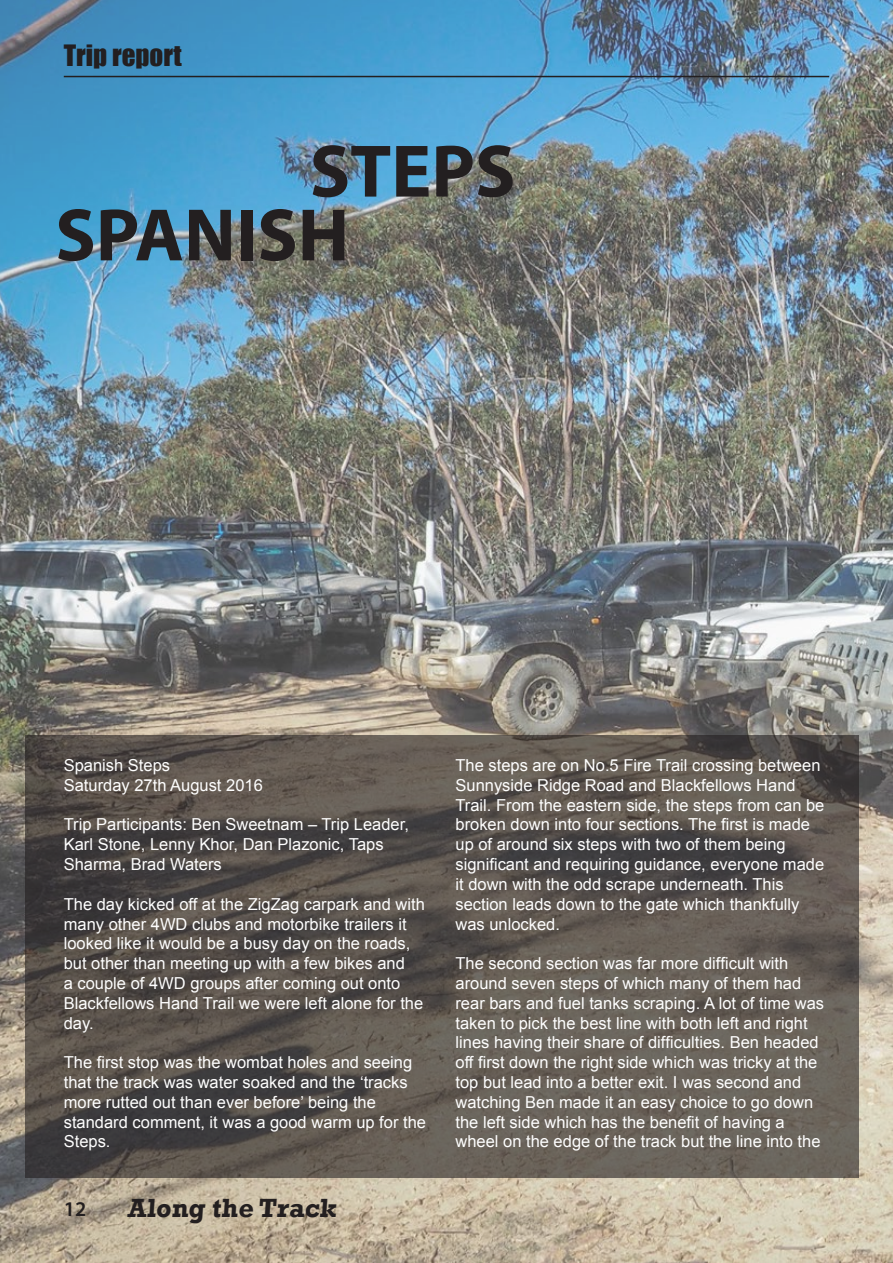
<style>
.page{position:relative;width:893px;height:1263px;background:#fff}
.page>*{position:absolute;margin:0;border:0;box-sizing:border-box;transform-origin:0 0}
.t1{font:700 75px "Myriad Pro";color:#231f20}
.t2{font:700 27px "Rockwell";color:#231f20}
.t3{font:27px "Impact";color:#231f20}
.t4{font:600 21px "Myriad Pro";color:#231f20}
.t5{font:16.5px/19.8px "Arial";color:#fff}
</style>
<div class="page">
<img style="left:0;top:0;width:893px;height:1263px">
<svg style="left:26px;top:736px;width:833px;height:442px;background:#5a544e"></svg>
<hr style="left:64px;top:76px;width:765px;height:1px;background:#231f20">
<h2 class="t3" style="left:64px;top:39px;width:119px">Trip report</h2>
<h1 class="t1" style="left:310px;top:122px;width:207px">STEPS</h1>
<h1 class="t1" style="left:55px;top:186px;width:296px">SPANISH</h1>
<p class="t5" style="left:64px;top:755px;width:201px">Spanish Steps<br>Saturday 27th August 2016</p>
<p class="t5" style="left:64px;top:815px;width:347px">Trip Participants: Ben Sweetnam – Trip Leader,<br>Karl Stone, Lenny Khor, Dan Plazonic, Taps<br>Sharma, Brad Waters</p>
<p class="t5" style="left:64px;top:894px;width:363px">The day kicked off at the ZigZag carpark and with many other 4WD clubs and motorbike trailers it looked like it would be a busy day on the roads, but other than meeting up with a few bikes and<br>a couple of 4WD groups after coming out onto Blackfellows Hand Trail we were left alone for the day.</p>
<p class="t5" style="left:64px;top:1052px;width:364px">The first stop was the wombat holes and seeing that the track was water soaked and the ‘tracks more rutted out than ever before’ being the standard comment, it was a good warm up for the Steps.</p>
<p class="t4" style="left:64px;top:1195px;width:24px">12</p>
<h2 class="t2" style="left:128px;top:1191px;width:213px">Along the Track</h2>
<p class="t5" style="left:455px;top:755px;width:370px">The steps are on No.5 Fire Trail crossing between Sunnyside Ridge Road and Blackfellows Hand Trail. From the eastern side, the steps from can be broken down into four sections. The first is made up of around six steps with two of them being significant and requiring guidance, everyone made it down with the odd scrape underneath. This section leads down to the gate which thankfully was unlocked.</p>
<p class="t5" style="left:455px;top:953px;width:370px">The second section was far more difficult with around seven steps of which many of them had rear bars and fuel tanks scraping. A lot of time was taken to pick the best line with both left and right lines having their share of difficulties. Ben headed off first down the right side which was tricky at the top but lead into a better exit. I was second and watching Ben made it an easy choice to go down the left side which has the benefit of having a wheel on the edge of the track but the line into the</p>
</div>
